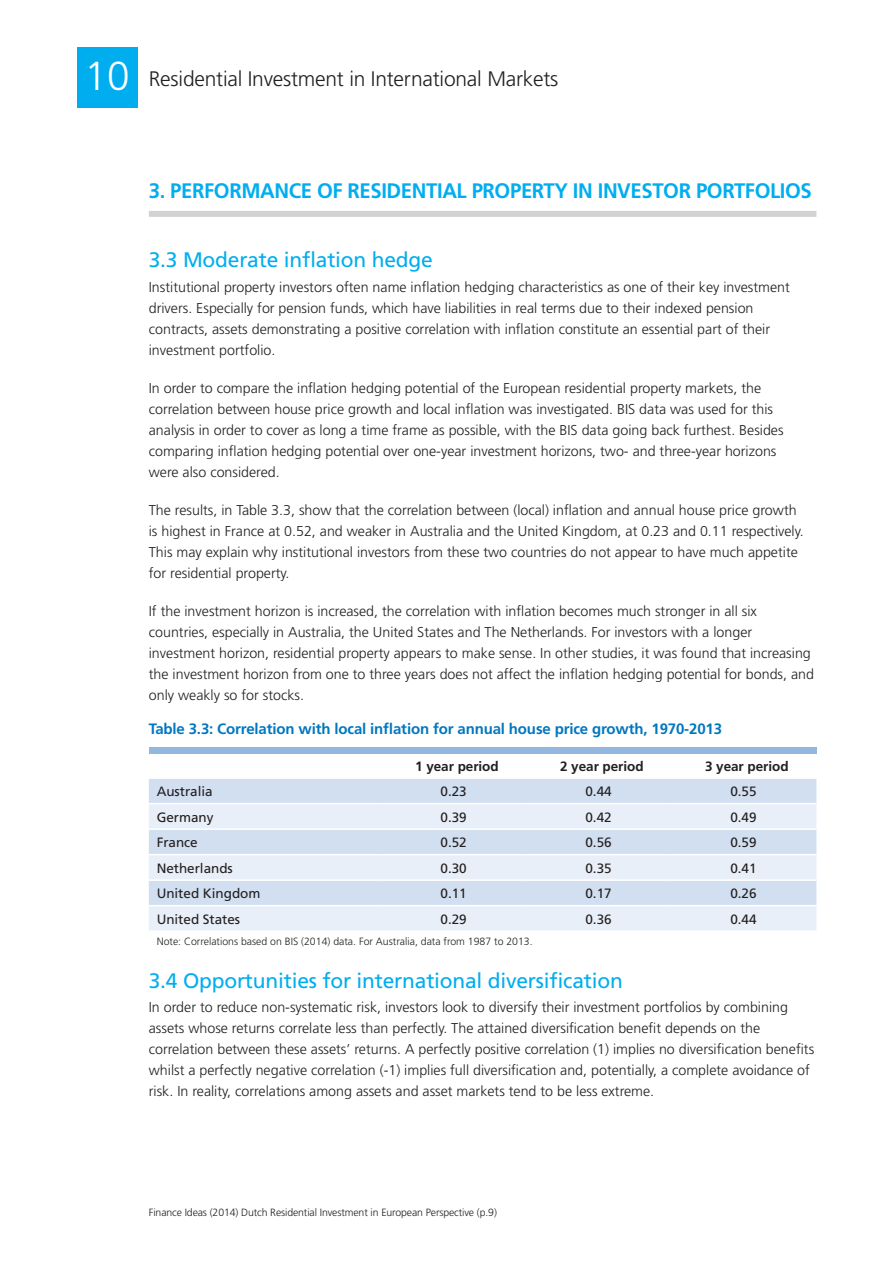
<style>
.page{position:relative;width:893px;height:1263px;background:#fff}
.page>*{position:absolute;margin:0;border:0;box-sizing:border-box;transform-origin:0 0}
.Subtitle{font:21px "Frutiger";letter-spacing:-.01em;color:#00aeef}
.Page_title{font:700 21px "Frutiger";letter-spacing:-.02em;color:#00aeef}
.t1{font:300 21px "Frutiger";letter-spacing:-.01em;color:#231f20}
.Table_figure{font:700 15px "Frutiger";letter-spacing:-.01em;color:#0077c0}
.Body_copy{font:300 14.25px/21px "Frutiger";color:#231f20}
.centre_decimal{font:13.5px "Frutiger";letter-spacing:-.005em;color:#231f20}
.table_1st_col_text{font:13.5px "Frutiger";letter-spacing:-.005em;color:#231f20}
.Table_header_centere{font:700 13.5px "Frutiger";letter-spacing:-.005em;color:#231f20}
.Source{font:300 10.5px "Frutiger";letter-spacing:-.01em;color:#231f20}
.s1{font-size:40.5px;color:#fff}
</style>
<div class="page">
<div style="left:77px;top:47px;width:60px;height:61px;background:#00aeef"></div>
<div style="left:149px;top:211px;width:667px;height:6px;background:#d1d2d4"></div>
<div style="left:149px;top:747px;width:667px;height:6px;background:#94b7e0"></div>
<div style="left:149px;top:779px;width:667px;height:24px;background:#d1dff1"></div>
<svg style="left:149px;top:804px;width:667px;height:126px;fill:#e8eff8"></svg>
<hr style="left:149px;top:828px;width:233px;height:2px;background:#fff">
<hr style="left:149px;top:854px;width:233px;height:1px;background:#fff">
<hr style="left:149px;top:879px;width:233px;height:2px;background:#fff">
<hr style="left:149px;top:905px;width:233px;height:1px;background:#fff">
<hr style="left:382px;top:828px;width:145px;height:2px;background:#fff">
<hr style="left:382px;top:854px;width:145px;height:1px;background:#fff">
<hr style="left:382px;top:879px;width:145px;height:2px;background:#fff">
<hr style="left:382px;top:905px;width:145px;height:1px;background:#fff">
<hr style="left:527px;top:828px;width:144px;height:2px;background:#fff">
<hr style="left:671px;top:828px;width:145px;height:2px;background:#fff">
<hr style="left:527px;top:854px;width:144px;height:1px;background:#fff">
<hr style="left:671px;top:854px;width:145px;height:1px;background:#fff">
<hr style="left:527px;top:879px;width:144px;height:2px;background:#fff">
<hr style="left:671px;top:879px;width:145px;height:2px;background:#fff">
<hr style="left:527px;top:905px;width:144px;height:1px;background:#fff">
<hr style="left:671px;top:905px;width:145px;height:1px;background:#fff">
<h1 class="t1" style="left:84px;top:66px;width:475px"><span class="s1">10</span> Residential Investment in International Markets</h1>
<p class="Page_title" style="left:149px;top:178px;width:665px">3. PERFORMANCE OF RESIDENTIAL PROPERTY IN INVESTOR PORTFOLIOS</p>
<p class="Subtitle" style="left:149px;top:248px;width:285px">3.3 Moderate inflation hedge</p>
<p class="Body_copy" style="left:149px;top:276px;width:643px">Institutional property investors often name inflation hedging characteristics as one of their key investment drivers. Especially for pension funds, which have liabilities in real terms due to their indexed pension contracts, assets demonstrating a positive correlation with inflation constitute an essential part of their investment portfolio.</p>
<p class="Body_copy" style="left:149px;top:377px;width:636px">In order to compare the inflation hedging potential of the European residential property markets, the correlation between house price growth and local inflation was investigated. BIS data was used for this analysis in order to cover as long a time frame as possible, with the BIS data going back furthest. Besides comparing inflation hedging potential over one-year investment horizons, two- and three-year horizons were also considered.</p>
<p class="Body_copy" style="left:149px;top:499px;width:656px">The results, in Table 3.3, show that the correlation between (local) inflation and annual house price growth is highest in France at 0.52, and weaker in Australia and the United Kingdom, at 0.23 and 0.11 respectively.<br>This may explain why institutional investors from these two countries do not appear to have much appetite for residential property.</p>
<p class="Body_copy" style="left:149px;top:600px;width:667px">If the investment horizon is increased, the correlation with inflation becomes much stronger in all six countries, especially in Australia, the United States and The Netherlands. For investors with a longer investment horizon, residential property appears to make sense. In other studies, it was found that increasing the investment horizon from one to three years does not affect the inflation hedging potential for bonds, and only weakly so for stocks.</p>
<p class="Table_figure" style="left:149px;top:720px;width:575px">Table 3.3: Correlation with local inflation for annual house price growth, 1970-2013</p>
<p class="Table_header_centere" style="left:415px;top:759px;width:85px">1 year period</p>
<p class="Table_header_centere" style="left:560px;top:759px;width:85px">2 year period</p>
<p class="Table_header_centere" style="left:705px;top:759px;width:85px">3 year period</p>
<p class="table_1st_col_text" style="left:157px;top:783px;width:57px">Australia</p>
<p class="centre_decimal" style="left:441px;top:783px;width:28px">0.23</p>
<p class="centre_decimal" style="left:585px;top:783px;width:28px">0.44</p>
<p class="centre_decimal" style="left:730px;top:783px;width:28px">0.55</p>
<p class="table_1st_col_text" style="left:157px;top:809px;width:58px">Germany</p>
<p class="centre_decimal" style="left:441px;top:809px;width:28px">0.39</p>
<p class="centre_decimal" style="left:585px;top:809px;width:28px">0.42</p>
<p class="centre_decimal" style="left:730px;top:809px;width:28px">0.49</p>
<p class="table_1st_col_text" style="left:157px;top:834px;width:43px">France</p>
<p class="centre_decimal" style="left:441px;top:834px;width:28px">0.52</p>
<p class="centre_decimal" style="left:585px;top:834px;width:28px">0.56</p>
<p class="centre_decimal" style="left:730px;top:834px;width:28px">0.59</p>
<p class="table_1st_col_text" style="left:157px;top:860px;width:78px">Netherlands</p>
<p class="centre_decimal" style="left:441px;top:860px;width:28px">0.30</p>
<p class="centre_decimal" style="left:585px;top:860px;width:28px">0.35</p>
<p class="centre_decimal" style="left:730px;top:860px;width:28px">0.41</p>
<p class="table_1st_col_text" style="left:157px;top:885px;width:105px">United Kingdom</p>
<p class="centre_decimal" style="left:441px;top:885px;width:28px">0.11</p>
<p class="centre_decimal" style="left:585px;top:885px;width:28px">0.17</p>
<p class="centre_decimal" style="left:730px;top:885px;width:28px">0.26</p>
<p class="table_1st_col_text" style="left:157px;top:911px;width:85px">United States</p>
<p class="centre_decimal" style="left:441px;top:911px;width:28px">0.29</p>
<p class="centre_decimal" style="left:585px;top:911px;width:28px">0.36</p>
<p class="centre_decimal" style="left:730px;top:911px;width:28px">0.44</p>
<p class="Source" style="left:157px;top:936px;width:377px">Note: Correlations based on BIS (2014) data. For Australia, data from 1987 to 2013.</p>
<p class="Subtitle" style="left:149px;top:968px;width:476px">3.4 Opportunities for international diversification</p>
<p class="Body_copy" style="left:149px;top:997px;width:667px">In order to reduce non-systematic risk, investors look to diversify their investment portfolios by combining assets whose returns correlate less than perfectly. The attained diversification benefit depends on the correlation between these assets’ returns. A perfectly positive correlation (1) implies no diversification benefits whilst a perfectly negative correlation (-1) implies full diversification and, potentially, a complete avoidance of risk. In reality, correlations among assets and asset markets tend to be less extreme.</p>
<p class="Source" style="left:149px;top:1206px;width:350px">Finance Ideas (2014) Dutch Residential Investment in European Perspective (p.9)</p>
</div>
